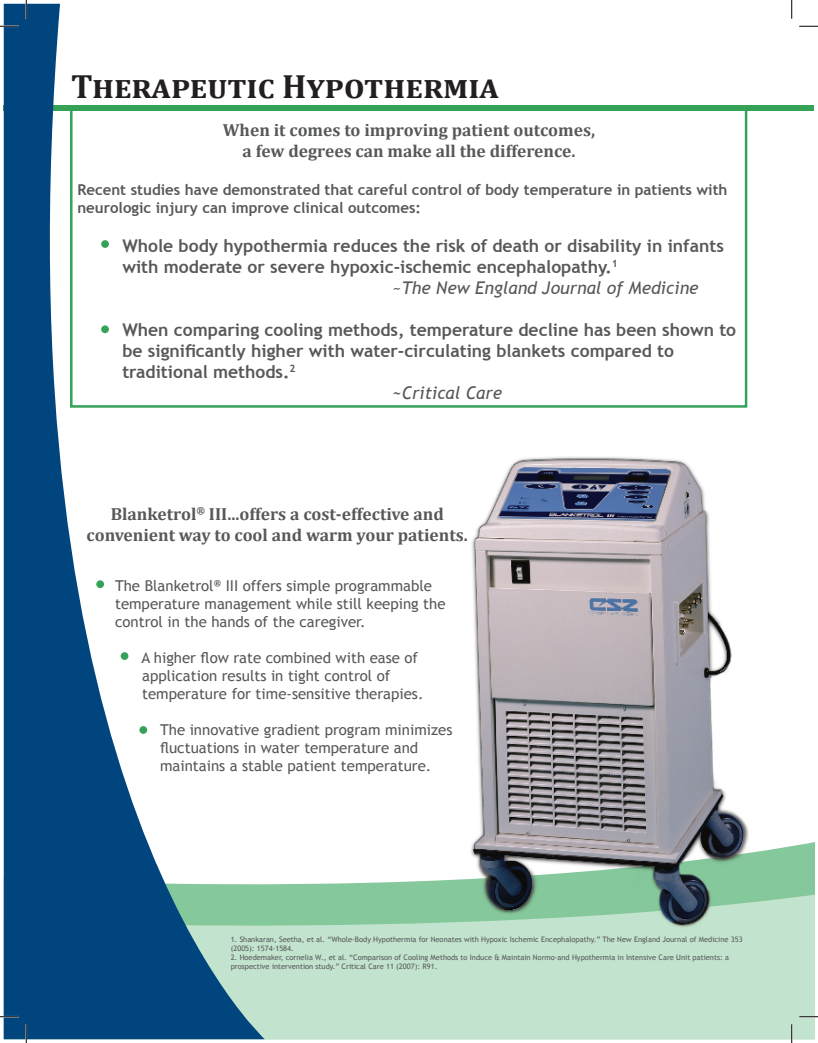
<style>
.page{position:relative;width:818px;height:1043px;background:#fff}
.page>*{position:absolute;margin:0;border:0;box-sizing:border-box;transform-origin:0 0}
.t1{font:700 33.75px "Cambria";color:#231f20}
.t2{font:700 17.5px "Trebuchet MS";color:#57585a}
.t3{font:700 17.5px/21px "Cambria";color:#57585a;text-align:center}
.t4{font:italic 17.5px "Trebuchet MS";color:#57585a}
.t5{font:15px/18px "Trebuchet MS";color:#57585a}
.t6{font:700 15px/18px "Trebuchet MS";color:#57585a}
.t7{font:7.5px/9px "Trebuchet MS";color:#57585a}
.s1{font-style:normal}
</style>
<div class="page">
<div style="left:4px;top:105px;width:810px;height:6px;background:#34a358"></div>
<svg style="left:265px;top:842px;width:549px;height:197px;background:#bfe2cb"></svg>
<svg style="left:4px;top:4px;width:261px;height:1035px"></svg>
<div style="left:101px;top:240px;width:8px;height:8px;background:#34a358;border-radius:50%"></div>
<div style="left:101px;top:325px;width:8px;height:8px;background:#34a358;border-radius:50%"></div>
<div style="left:96px;top:580px;width:8px;height:8px;background:#34a358;border-radius:50%"></div>
<div style="left:121px;top:652px;width:7px;height:8px;background:#34a358;border-radius:50%"></div>
<div style="left:139px;top:726px;width:8px;height:8px;background:#34a358;border-radius:50%"></div>
<img style="left:457px;top:456px;width:302px;height:495px">
<svg style="left:0;top:25px;width:19px;height:2px"></svg>
<svg style="left:799px;top:25px;width:19px;height:2px"></svg>
<svg style="left:0;top:1015px;width:19px;height:2px"></svg>
<svg style="left:799px;top:1015px;width:19px;height:2px"></svg>
<svg style="left:25px;top:0;width:2px;height:19px"></svg>
<svg style="left:25px;top:1024px;width:2px;height:18px"></svg>
<svg style="left:791px;top:0;width:1px;height:19px"></svg>
<svg style="left:790px;top:1024px;width:2px;height:18px"></svg>
<p class="t1" style="left:71px;top:65px;width:427px">Therapeutic Hypothermia</p>
<p class="t3" style="left:223px;top:119px;width:374px">When it comes to improving patient outcomes,</p>
<p class="t3" style="left:242px;top:140px;width:334px">a few degrees can make all the difference.</p>
<p class="t6" style="left:77px;top:180px;width:651px">Recent studies have demonstrated that careful control of body temperature in patients with neurologic injury can improve clinical outcomes:</p>
<p class="t2" style="left:122px;top:235px;width:603px">Whole body hypothermia reduces the risk of death or disability in infants</p>
<p class="t2" style="left:122px;top:256px;width:497px">with moderate or severe hypoxic-ischemic encephalopathy.<sup>1</sup></p>
<p class="t4" style="left:392px;top:277px;width:307px"><span class="s1">~</span>The New England Journal of Medicine</p>
<p class="t2" style="left:122px;top:319px;width:615px">When comparing cooling methods, temperature decline has been shown to</p>
<p class="t2" style="left:122px;top:340px;width:553px">be significantly higher with water-circulating blankets compared to</p>
<p class="t2" style="left:122px;top:361px;width:175px">traditional methods.<sup>2</sup></p>
<p class="t4" style="left:392px;top:382px;width:111px">~Critical Care</p>
<p class="t3" style="left:87px;top:503px;width:383px">Blanketrol<sup>®</sup> III...offers a cost-effective and convenient way to cool and warm your patients.</p>
<p class="t5" style="left:115px;top:576px;width:332px">The Blanketrol<sup>®</sup> III offers simple programmable temperature management while still keeping the control in the hands of the caregiver.</p>
<p class="t5" style="left:141px;top:648px;width:278px">A higher flow rate combined with ease of</p>
<p class="t5" style="left:142px;top:666px;width:250px">application results in tight control of</p>
<p class="t5" style="left:142px;top:684px;width:283px">temperature for time-sensitive therapies.</p>
<p class="t5" style="left:160px;top:720px;width:294px">The innovative gradient program minimizes</p>
<p class="t5" style="left:160px;top:738px;width:260px">fluctuations in water temperature and</p>
<p class="t5" style="left:160px;top:756px;width:273px">maintains a stable patient temperature.</p>
<p class="t7" style="left:231px;top:934px;width:513px">1. Shankaran, Seetha, et al. “Whole-Body Hypothermia for Neonates with Hypoxic Ischemic Encephalopathy.” The New England Journal of Medicine 353 (2005): 1574-1584.</p>
<p class="t7" style="left:231px;top:952px;width:499px">2. Hoedemaker, cornelia W., et al. “Comparison of Cooling Methods to Induce &amp; Maintain Normo-and Hypothermia in Intensive Care Unit patients: a prospective intervention study.” Critical Care 11 (2007): R91.</p>
</div>
